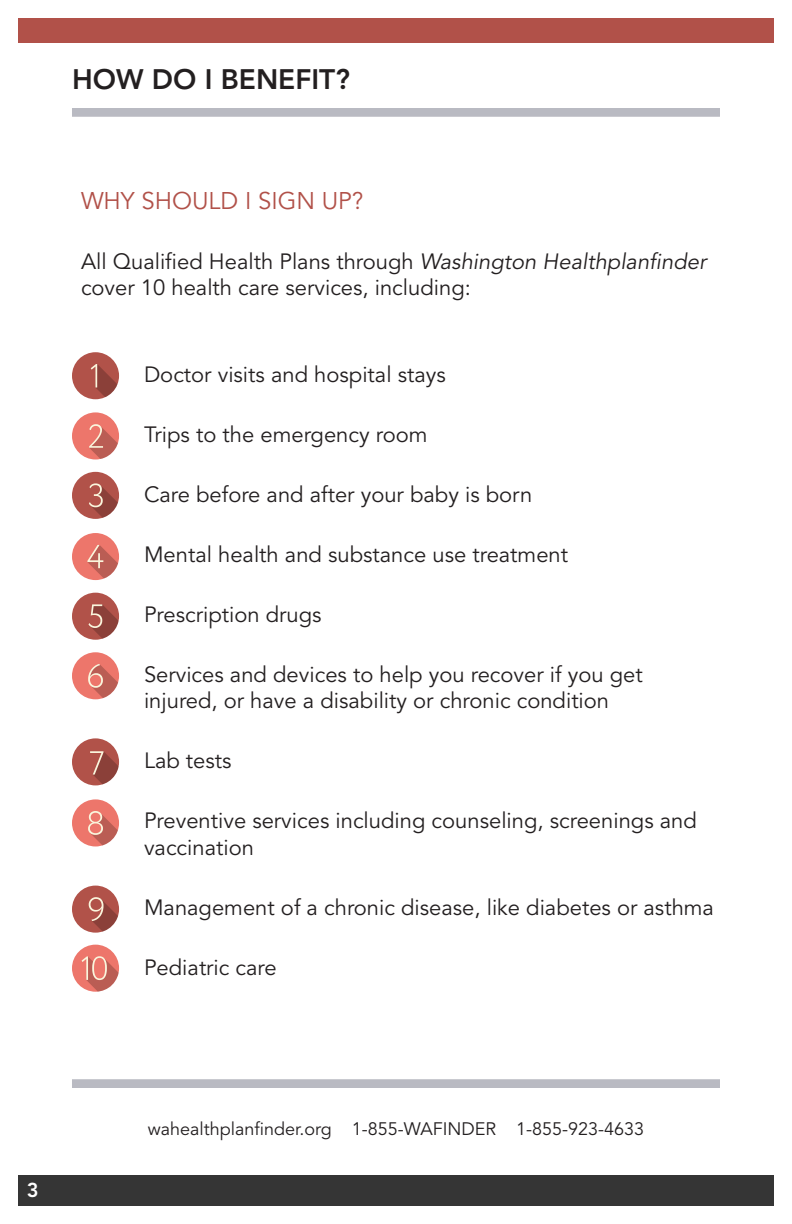
<style>
.page{position:relative;width:792px;height:1224px;background:#fff}
.page>*{position:absolute;margin:0;border:0;box-sizing:border-box;transform-origin:0 0}
.t1{font:800 28px "Avenir LT Std";color:#231f20}
.t2{font:24px "Avenir LT Std";color:#b15149}
.t3{font:22px/26.4px "Avenir LT Std";color:#231f20}
.t4{font:800 20px "Avenir LT Std";color:#fff}
.Text_10_5_15{font:18px "Avenir LT Std";color:#231f20}
.s1{font-style:italic}
</style>
<div class="page">
<div style="left:18px;top:1176px;width:756px;height:30px;background:#353535"></div>
<div style="left:18px;top:18px;width:756px;height:25px;background:#b15149"></div>
<div style="left:72px;top:108px;width:648px;height:9px;background:#b9bac2"></div>
<div style="left:72px;top:1079px;width:648px;height:9px;background:#b9bac2"></div>
<div style="left:72px;top:352px;width:47px;height:47px;background:#b15249;border-radius:50%"></div>
<svg style="left:91px;top:364px;width:26px;height:33px"></svg>
<div style="left:72px;top:412px;width:47px;height:47px;background:#ed766b;border-radius:50%"></div>
<svg style="left:89px;top:424px;width:29px;height:35px"></svg>
<div style="left:72px;top:472px;width:47px;height:47px;background:#b15249;border-radius:50%"></div>
<svg style="left:89px;top:483px;width:29px;height:35px"></svg>
<div style="left:72px;top:533px;width:47px;height:47px;background:#ed766b;border-radius:50%"></div>
<svg style="left:87px;top:545px;width:31px;height:34px"></svg>
<div style="left:72px;top:593px;width:47px;height:47px;background:#b15249;border-radius:50%"></div>
<svg style="left:88px;top:604px;width:31px;height:35px"></svg>
<div style="left:72px;top:652px;width:47px;height:47px;background:#ed766b;border-radius:50%"></div>
<svg style="left:88px;top:664px;width:30px;height:34px"></svg>
<div style="left:72px;top:738px;width:47px;height:47px;background:#b15249;border-radius:50%"></div>
<svg style="left:90px;top:751px;width:29px;height:33px"></svg>
<div style="left:72px;top:799px;width:47px;height:47px;background:#ed766b;border-radius:50%"></div>
<svg style="left:88px;top:811px;width:30px;height:34px"></svg>
<div style="left:72px;top:886px;width:47px;height:47px;background:#b15249;border-radius:50%"></div>
<svg style="left:89px;top:897px;width:29px;height:35px"></svg>
<div style="left:72px;top:945px;width:47px;height:47px;background:#ed766b;border-radius:50%"></div>
<svg style="left:82px;top:956px;width:37px;height:36px"></svg>
<p class="t1" style="left:72px;top:63px;width:279px">HOW DO I BENEFIT?</p>
<p class="t2" style="left:81px;top:187px;width:284px">WHY SHOULD I SIGN UP?</p>
<p class="t3" style="left:81px;top:249px;width:627px">All Qualified Health Plans through <span class="s1">Washington Healthplanfinder </span>cover 10 health care services, including:</p>
<p class="t3" style="left:144px;top:362px;width:303px">Doctor visits and hospital stays</p>
<p class="t3" style="left:144px;top:422px;width:285px">Trips to the emergency room</p>
<p class="t3" style="left:144px;top:482px;width:390px">Care before and after your baby is born</p>
<p class="t3" style="left:144px;top:542px;width:426px">Mental health and substance use treatment</p>
<p class="t3" style="left:144px;top:602px;width:179px">Prescription drugs</p>
<p class="t3" style="left:144px;top:662px;width:500px">Services and devices to help you recover if you get injured, or have a disability or chronic condition</p>
<p class="t3" style="left:144px;top:748px;width:89px">Lab tests</p>
<p class="t3" style="left:144px;top:808px;width:554px">Preventive services including counseling, screenings and vaccination</p>
<p class="t3" style="left:144px;top:894px;width:572px">Management of a chronic disease, like diabetes or asthma</p>
<p class="t3" style="left:144px;top:954px;width:134px">Pediatric care</p>
<p class="t4" style="left:27px;top:1179px;width:13px">3</p>
<p class="Text_10_5_15" style="left:148px;top:1118px;width:498px">wahealthplanfinder.org 1-855-WAFINDER 1-855-923-4633</p>
</div>
